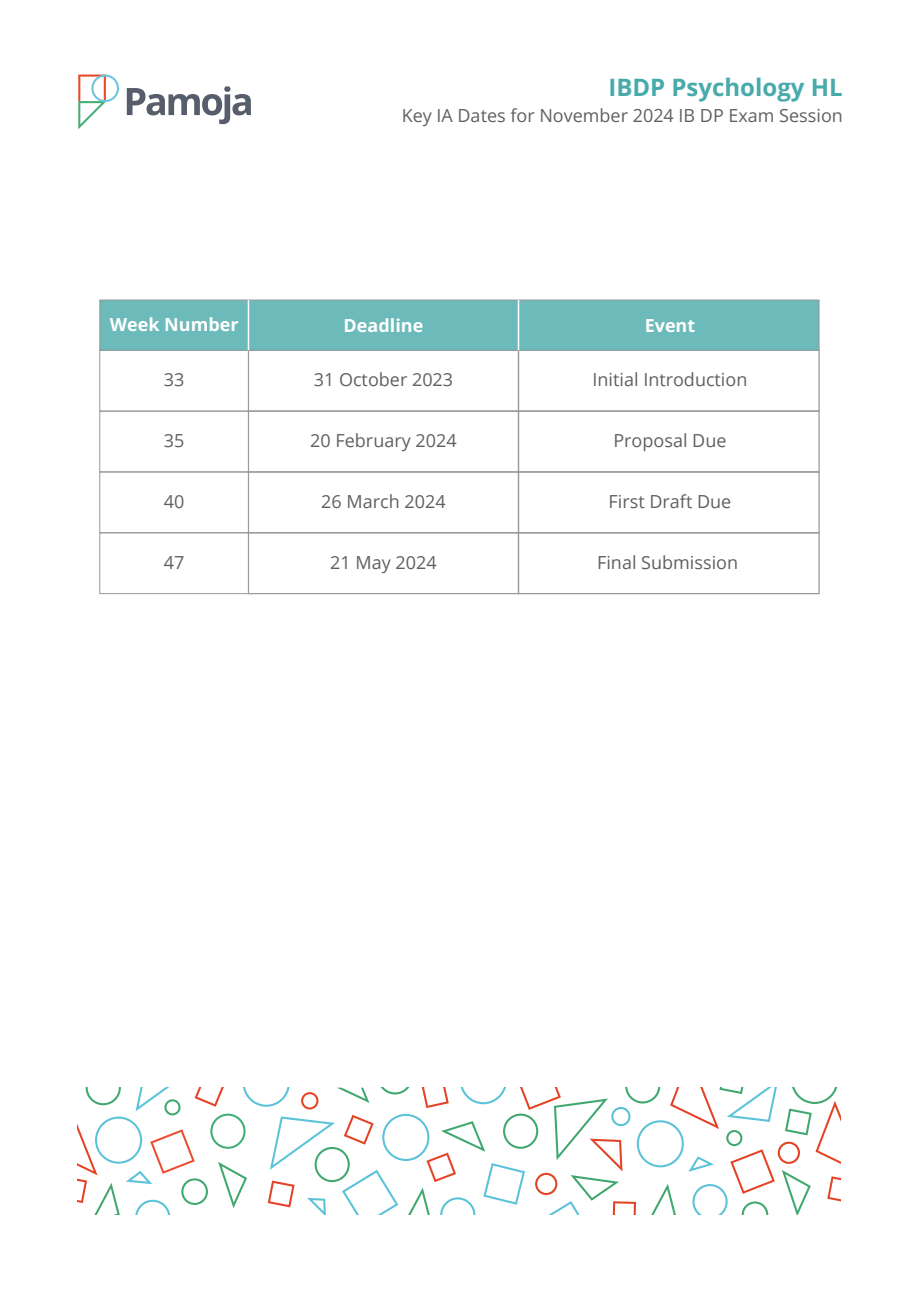
<style>
.page{position:relative;width:920px;height:1290px;background:#fff}
.page>*{position:absolute;margin:0;border:0;box-sizing:border-box;transform-origin:0 0}
.t1{font:700 24px "Open Sans";color:#48aaaa}
.t2{font:18px "Open Sans";color:#60605f}
.t3{font:18px "Open Sans";color:#60605f}
.t4{font:700 18px "Open Sans";color:#fff}
</style>
<div class="page">
<svg style="left:77px;top:1088px;width:764px;height:126px"></svg>
<div style="left:99px;top:350px;width:150px;height:62px;border:1px solid #989898"></div>
<div style="left:518px;top:350px;width:302px;height:62px;border:1px solid #989898"></div>
<div style="left:99px;top:411px;width:150px;height:61px;border:1px solid #989898"></div>
<div style="left:248px;top:410px;width:271px;height:62px;border:1px solid #989898"></div>
<div style="left:518px;top:410px;width:302px;height:63px;border:1px solid #989898"></div>
<div style="left:99px;top:471px;width:150px;height:62px;border:1px solid #989898"></div>
<div style="left:248px;top:471px;width:271px;height:62px;border:1px solid #989898"></div>
<div style="left:518px;top:471px;width:302px;height:62px;border:1px solid #989898"></div>
<div style="left:99px;top:532px;width:150px;height:62px;border:1px solid #989898"></div>
<div style="left:248px;top:532px;width:271px;height:62px;border:1px solid #989898"></div>
<div style="left:518px;top:532px;width:302px;height:62px;border:1px solid #989898"></div>
<div style="left:100px;top:300px;width:148px;height:50px;background:#6dbaba"></div>
<div style="left:248px;top:300px;width:270px;height:50px;background:#6dbaba"></div>
<div style="left:518px;top:300px;width:301px;height:50px;background:#6dbaba"></div>
<div style="left:99px;top:300px;width:720px;height:51px;border:1px solid #989898"></div>
<hr style="left:248px;top:300px;width:1px;height:50px;background:#fff">
<hr style="left:518px;top:300px;width:1px;height:50px;background:#fff">
<svg style="left:127px;top:86px;width:124px;height:38px"></svg>
<svg style="left:78px;top:75px;width:41px;height:54px"></svg>
<h1 class="t1" style="left:608px;top:78px;width:236px">IBDP Psychology HL</h1>
<p class="t3" style="left:402px;top:109px;width:443px">Key IA Dates for November 2024 IB DP Exam Session</p>
<p class="t4" style="left:110px;top:318px;width:130px">Week Number</p>
<p class="t4" style="left:344px;top:318px;width:81px">Deadline</p>
<p class="t4" style="left:645px;top:318px;width:52px">Event</p>
<p class="t2" style="left:164px;top:372px;width:22px">33</p>
<p class="t2" style="left:314px;top:372px;width:141px">31 October 2023</p>
<p class="t2" style="left:593px;top:372px;width:156px">Initial Introduction</p>
<p class="t2" style="left:164px;top:433px;width:22px">35</p>
<p class="t2" style="left:310px;top:433px;width:148px">20 February 2024</p>
<p class="t2" style="left:613px;top:433px;width:115px">Proposal Due</p>
<p class="t2" style="left:164px;top:494px;width:22px">40</p>
<p class="t2" style="left:321px;top:494px;width:126px">26 March 2024</p>
<p class="t2" style="left:609px;top:494px;width:124px">First Draft Due</p>
<p class="t2" style="left:164px;top:555px;width:22px">47</p>
<p class="t2" style="left:330px;top:555px;width:108px">21 May 2024</p>
<p class="t2" style="left:597px;top:555px;width:143px">Final Submission</p>
</div>
